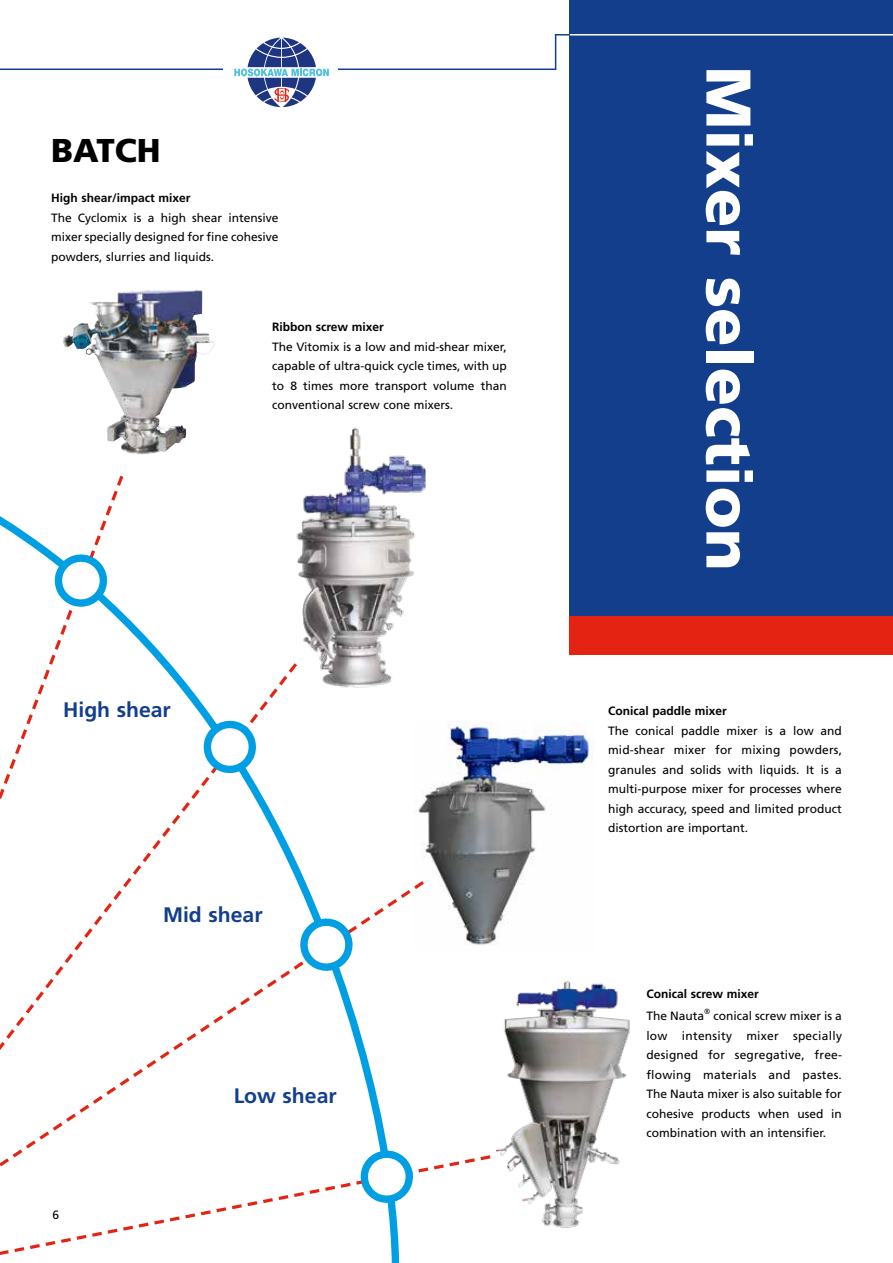
<style>
.page{position:relative;width:893px;height:1263px;background:#fff}
.page>*{position:absolute;margin:0;border:0;box-sizing:border-box;transform-origin:0 0}
.t1{font:900 63px "Frutiger";color:#fff}
.t2{font:900 33px "Frutiger";color:#000}
.t3{font:700 21px "Frutiger";color:#123e8c}
.t4{font:12px/19.5px "Frutiger";color:#000;text-align:justify}
.t5{font:700 12px "Frutiger";color:#000}
.s1{font-weight:700}
</style>
<div class="page">
<img style="left:418px;top:722px;width:175px;height:223px">
<div style="left:570px;top:0;width:323px;height:653px;background:#123e8c"></div>
<div style="left:570px;top:616px;width:323px;height:38px;background:#e42313"></div>
<hr style="left:555px;top:34px;width:338px;height:2px;background:#123e8c">
<hr style="left:0;top:69px;width:556px;height:1px;background:#123e8c">
<hr style="left:555px;top:34px;width:1px;height:36px;background:#123e8c">
<hr style="left:570px;top:34px;width:323px;height:2px;background:#fff">
<div style="left:223px;top:21px;width:115px;height:101px;background:#fff"></div>
<svg style="left:234px;top:38px;width:95px;height:69px"></svg>
<img style="left:63px;top:290px;width:123px;height:164px">
<img style="left:296px;top:427px;width:130px;height:261px">
<svg style="left:0;top:475px;width:126px;height:185px"></svg>
<svg style="left:0;top:660px;width:300px;height:218px"></svg>
<svg style="left:0;top:878px;width:428px;height:275px"></svg>
<svg style="left:0;top:1153px;width:491px;height:110px"></svg>
<svg style="left:296px;top:914px;width:61px;height:56px"></svg>
<svg style="left:358px;top:1148px;width:59px;height:54px"></svg>
<svg style="left:201px;top:718px;width:59px;height:54px"></svg>
<svg style="left:53px;top:552px;width:59px;height:54px"></svg>
<img style="left:496px;top:981px;width:134px;height:247px">
<h2 class="t2" style="left:51px;top:131px;width:111px">BATCH</h2>
<p class="t5" style="left:51px;top:191px;width:141px">High shear/impact mixer</p>
<p class="t4" style="left:51px;top:208px;width:229px">The Cyclomix is a high shear intensive mixer specially designed for fine cohesive powders, slurries and liquids.</p>
<p class="t5" style="left:272px;top:320px;width:113px">Ribbon screw mixer</p>
<p class="t4" style="left:272px;top:337px;width:236px">The Vitomix is a low and mid-shear mixer, capable of ultra-quick cycle times, with up to 8 times more transport volume than conventional screw cone mixers.</p>
<h3 class="t3" style="left:63px;top:697px;width:109px">High shear</h3>
<h3 class="t3" style="left:163px;top:903px;width:101px">Mid shear</h3>
<p class="t4" style="left:53px;top:1204px;width:8px">6</p>
<h3 class="t3" style="left:234px;top:1083px;width:105px">Low shear</h3>
<h1 class="t1" style="left:766px;top:66px;width:506px;rotate:90deg">Mixer selection</h1>
<p class="t5" style="left:608px;top:704px;width:120px">Conical paddle mixer</p>
<p class="t4" style="left:608px;top:721px;width:235px">The conical paddle mixer is a low and mid-shear mixer for mixing powders, granules and solids with liquids. It is a multi-purpose mixer for processes where high accuracy, speed and limited product distortion are important.</p>
<p class="t4" style="left:646px;top:982px;width:197px;line-height:22.5px"><span class="s1">Conical screw mixer<br></span>The Nauta<sup>®</sup> conical screw mixer is a</p>
<p class="t4" style="left:646px;top:1025px;width:197px">low intensity mixer specially designed for segregative, free&shy;flowing materials and pastes.<br>The Nauta mixer is also suitable for cohesive products when used in combination with an intensifier.</p>
</div>
